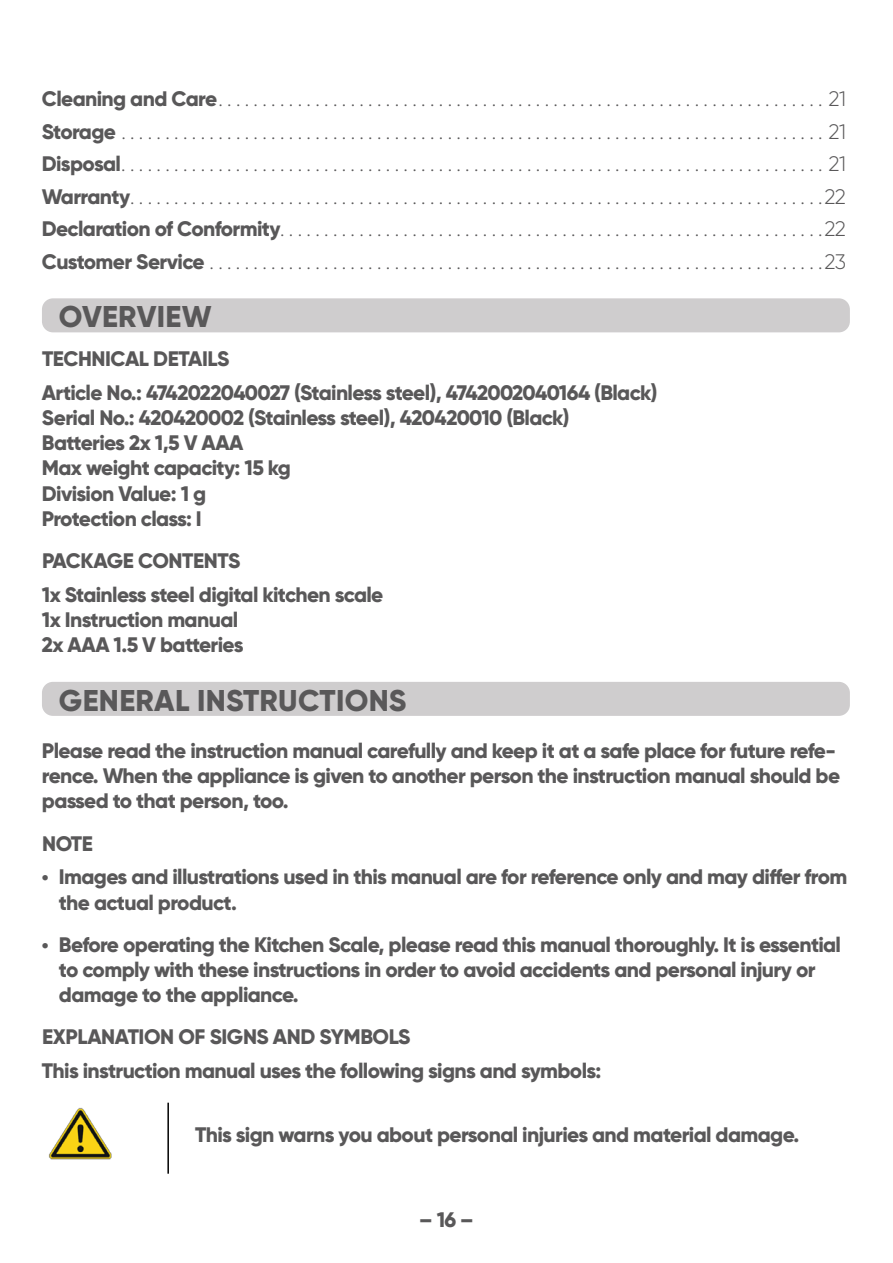
<style>
.page{position:relative;width:893px;height:1263px;background:#fff}
.page>*{position:absolute;margin:0;border:0;box-sizing:border-box;transform-origin:0 0}
.t1{font:800 30px "Gilroy";letter-spacing:.01em;color:#595859}
.t2{font:800 21px/25.2px "Gilroy";letter-spacing:-.03em;color:#595859}
.t3{font:300 21px/32.4px "Gilroy";letter-spacing:-.03em;color:#595859;text-align:justify}
.s1{font-weight:800}
.s2{font-size:18px}
</style>
<div class="page">
<div style="left:42px;top:298px;width:808px;height:34px;background:#cfcdce;border-radius:11px"></div>
<div style="left:42px;top:682px;width:808px;height:34px;background:#cfcdce;border-radius:11px"></div>
<img style="left:49px;top:1107px;width:63px;height:53px">
<hr style="left:167px;top:1103px;width:2px;height:71px;background:#000">
<p class="t3" style="left:42px;top:82px;width:806px"><span class="s1">Cleaning and Care</span> . . . . . . . . . . . . . . . . . . . . . . . . . . . . . . . . . . . . . . . . . . . . . . . . . . . . . . . . . . . . . . . . . . . . . 21<br><span class="s1">Storage</span> . . . . . . . . . . . . . . . . . . . . . . . . . . . . . . . . . . . . . . . . . . . . . . . . . . . . . . . . . . . . . . . . . . . . . . . . . . . . . . . . 21<br><span class="s1">Disposal</span> . . . . . . . . . . . . . . . . . . . . . . . . . . . . . . . . . . . . . . . . . . . . . . . . . . . . . . . . . . . . . . . . . . . . . . . . . . . . . . . . 21<br><span class="s1">Warranty</span> . . . . . . . . . . . . . . . . . . . . . . . . . . . . . . . . . . . . . . . . . . . . . . . . . . . . . . . . . . . . . . . . . . . . . . . . . . . . . . 22<br><span class="s1">Declaration of Conformity</span> . . . . . . . . . . . . . . . . . . . . . . . . . . . . . . . . . . . . . . . . . . . . . . . . . . . . . . . . . . . . . 22<br><span class="s1">Customer Service</span> . . . . . . . . . . . . . . . . . . . . . . . . . . . . . . . . . . . . . . . . . . . . . . . . . . . . . . . . . . . . . . . . . . . . . 23</p>
<h1 class="t1" style="left:59px;top:298px;width:154px">OVERVIEW</h1>
<p class="t2" style="left:42px;top:342px;width:617px;line-height:33.6px">TECHNICAL DETAILS<br>Article No.: 4742022040027 (Stainless steel), 4742002040164 (Black)</p>
<p class="t2" style="left:42px;top:405px;width:529px">Serial No.: 420420002 (Stainless steel), 420420010 (Black)<br>Batteries 2x 1,5 V AAA<br>Max weight capacity: 15 kg<br>Division Value: 1 g<br>Protection class: I</p>
<p class="t2" style="left:42px;top:544px;width:343px;line-height:33.6px">PACKAGE CONTENTS<br>1x Stainless steel digital kitchen scale</p>
<p class="t2" style="left:42px;top:607px;width:203px">1x Instruction manual<br>2x AAA 1.5 V batteries</p>
<h1 class="t1" style="left:59px;top:681px;width:349px">GENERAL INSTRUCTIONS</h1>
<p class="t2" style="left:42px;top:738px;width:800px">Please read the instruction manual carefully and keep it at a safe place for future refe&shy;rence. When the appliance is given to another person the instruction manual should be passed to that person, too.</p>
<p class="t2" style="left:42px;top:831px;width:52px">NOTE</p>
<p class="t2" style="left:59px;top:864px;width:790px;text-indent:-17px"><span class="s2">•</span> Images and illustrations used in this manual are for reference only and may differ from the actual product.</p>
<p class="t2" style="left:59px;top:932px;width:784px;text-indent:-17px"><span class="s2">•</span> Before operating the Kitchen Scale, please read this manual thoroughly. It is essential to comply with these instructions in order to avoid accidents and personal injury or damage to the appliance.</p>
<p class="t2" style="left:42px;top:1020px;width:561px;line-height:33.6px">EXPLANATION OF SIGNS AND SYMBOLS<br>This instruction manual uses the following signs and symbols:</p>
<p class="t2" style="left:195px;top:1122px;width:606px">This sign warns you about personal injuries and material damage.</p>
<p class="t2" style="left:419px;top:1207px;width:56px">– 16 –</p>
</div>
